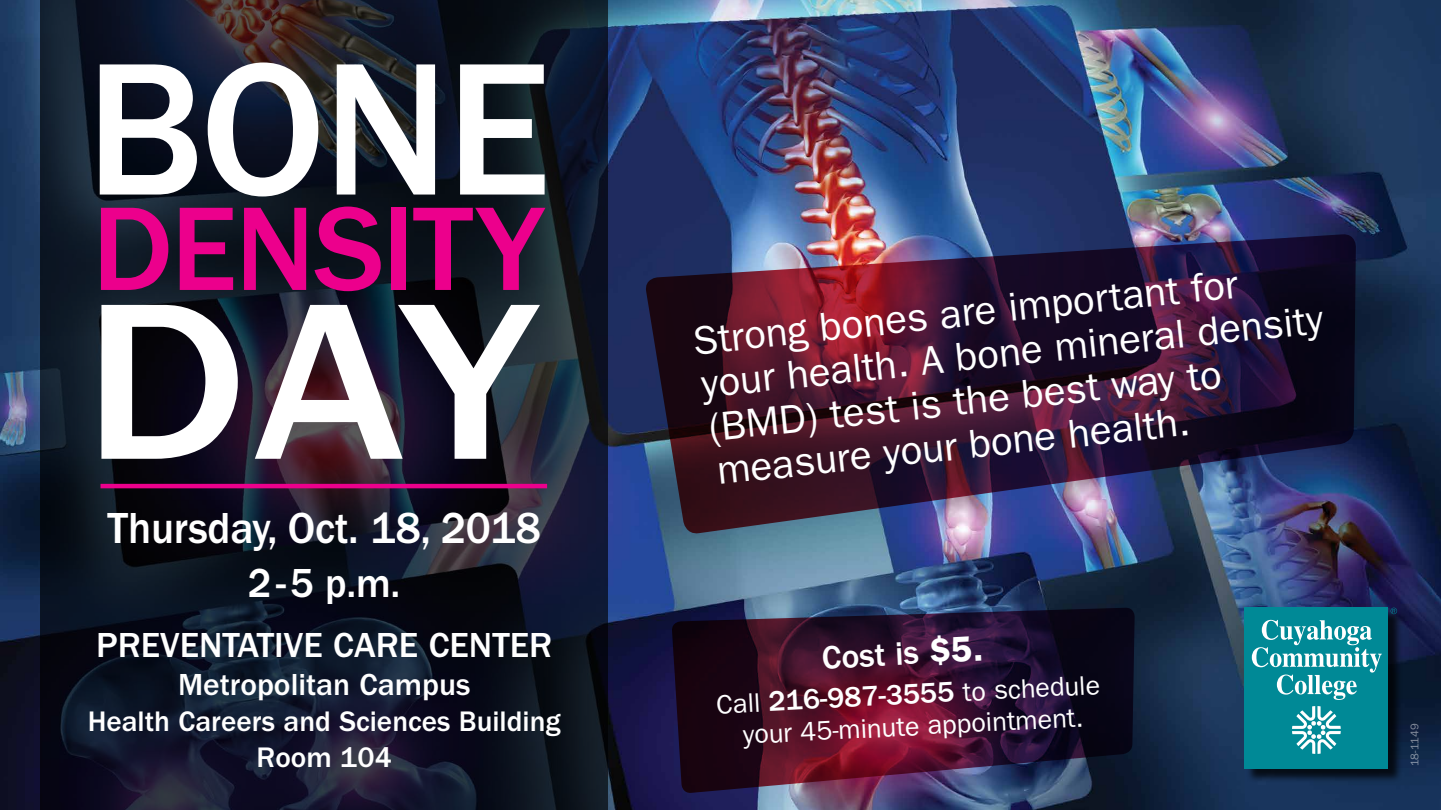
<style>
.page{position:relative;width:1441px;height:810px;background:#fff}
.page>*{position:absolute;margin:0;border:0;box-sizing:border-box;transform-origin:0 0}
.t1{font:500 230.7px "ITC Franklin Gothic Std";color:#fff;scale:1.08 1}
.t2{font:500 195px "ITC Franklin Gothic Std";color:#fff}
.t3{font:500 123.23px "ITC Franklin Gothic Std";letter-spacing:-.015em;color:#ec008c}
.t4{font:500 45px "ITC Franklin Gothic Std";letter-spacing:-.005em;color:#fff;scale:.95 1}
.t5{font:500 42px "ITC Franklin Gothic Std";color:#fff;scale:.95 1}
.t6{font:40.5px/43.9px "ITC Franklin Gothic Std";color:#fff}
.t7{font:500 36px "ITC Franklin Gothic Std";color:#fff}
.t8{font:500 33.75px "ITC Franklin Gothic Std";color:#fff}
.t9{font:500 31.5px "ITC Franklin Gothic Std";color:#fff}
.t10{font:500 29.25px/36px "ITC Franklin Gothic Std";color:#fff;text-align:center}
.t11{font:27px/31.5px "ITC Franklin Gothic Std";color:#fff;text-align:center}
.t12{font:11.25px "ITC Franklin Gothic Std";color:#fff}
.s1{font-weight:600;font-size:36px}
.s2{font-weight:500;font-size:29.25px}
</style>
<div class="page">
<img style="left:0;top:0;width:1440px;height:810px">
<svg style="left:40px;top:0;width:568px;height:810px;background:#131825"></svg>
<img style="left:644px;top:234px;width:711px;height:301px">
<img style="left:671px;top:607px;width:463px;height:187px">
<hr style="left:100px;top:484px;width:447px;height:4px;background:#ec008c">
<div style="left:1245px;top:608px;width:165px;height:174px;background:#000;opacity:.75"></div>
<div style="left:1244px;top:607px;width:143px;height:161px;background:#008996"></div>
<svg style="left:1251px;top:620px;width:130px;height:80px"></svg>
<svg style="left:1292px;top:706px;width:48px;height:48px"></svg>
<svg style="left:1390px;top:608px;width:6px;height:6px"></svg>
<h2 class="t2" style="left:85px;top:21px;width:466px">BONE</h2>
<h3 class="t3" style="left:92px;top:180px;width:453px">DENSITY</h3>
<h1 class="t1" style="left:84px;top:253px;width:420px">DAY</h1>
<p class="t4" style="left:108px;top:503px;width:457px">Thursday, Oct. 18, 2018</p>
<p class="t5" style="left:248px;top:559px;width:162px">2-5 p.m.</p>
<p class="t7" style="left:96px;top:625px;width:457px">PREVENTATIVE CARE CENTER</p>
<p class="t9" style="left:178px;top:667px;width:294px">Metropolitan Campus</p>
<p class="t10" style="left:88px;top:704px;width:474px">Health Careers and Sciences Building<br>Room 104</p>
<p class="t6" style="left:690px;top:319px;width:630px;rotate:-6deg">Strong bones are important for your health. A bone mineral density (BMD) test is the best way to measure your bone health.</p>
<p class="t8" style="left:820px;top:639px;width:163px;rotate:-3deg">Cost is <span class="s1">$5.</span></p>
<p class="t11" style="left:715px;top:689px;width:386px;rotate:-3deg">Call <span class="s2">216-987-3555</span> to schedule your 45-minute appointment.</p>
<p class="t12" style="left:1407px;top:766px;width:44px;rotate:-90deg">18-1149</p>
</div>
